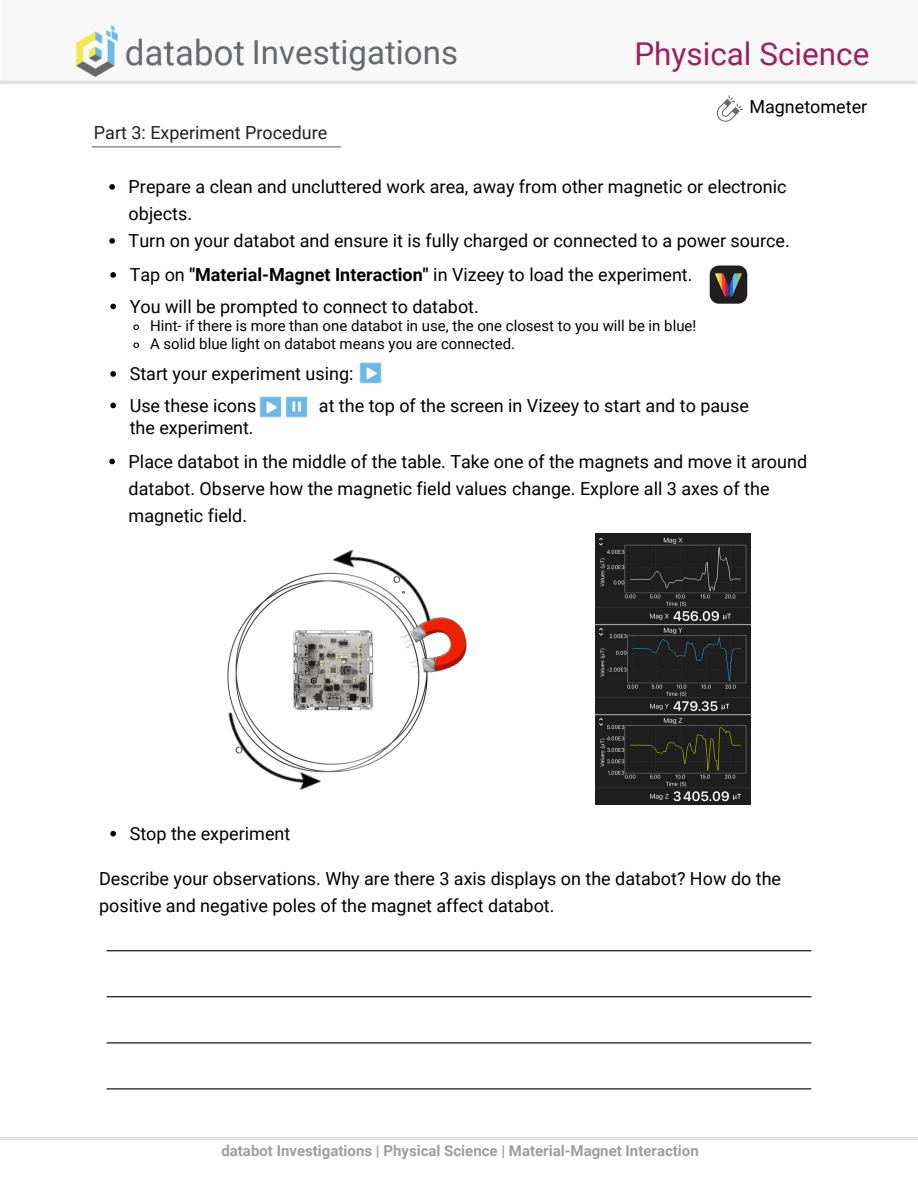
<style>
.page{position:relative;width:918px;height:1188px;background:#fff}
.page>*{position:absolute;margin:0;border:0;box-sizing:border-box;transform-origin:0 0}
.t1{font:33px "Roboto";color:#68696c}
.t2{font:31.5px "Roboto";color:#9e1f63}
.t3{font:18px/27px "Roboto";color:#000}
.t4{font:18px "Roboto";color:#231f20}
.t5{font:15px "Roboto";color:#000}
.t6{font:700 15px "Roboto";color:#9f9d9d}
.s1{font-weight:700}
</style>
<div class="page">
<hr style="left:92px;top:146px;width:249px;height:1px;background:#68696c">
<hr style="left:0;top:1137px;width:918px;height:3px;background:#e1e1e1">
<div style="left:2px;top:0;width:916px;height:84px;background:#f8f8f8"></div>
<img style="left:76px;top:25px;width:168px;height:52px">
<hr style="left:0;top:81px;width:915px;height:3px;background:#e1e1e1">
<svg style="left:110px;top:272px;width:6px;height:6px"></svg>
<svg style="left:110px;top:304px;width:6px;height:5px"></svg>
<svg style="left:133px;top:324px;width:6px;height:7px"></svg>
<svg style="left:133px;top:342px;width:6px;height:7px"></svg>
<svg style="left:110px;top:371px;width:6px;height:6px"></svg>
<svg style="left:110px;top:403px;width:6px;height:5px"></svg>
<img style="left:359px;top:362px;width:23px;height:22px">
<img style="left:259px;top:396px;width:49px;height:22px">
<img style="left:709px;top:265px;width:39px;height:39px">
<img style="left:227px;top:574px;width:201px;height:198px">
<img style="left:291px;top:629px;width:84px;height:88px">
<img style="left:396px;top:617px;width:71px;height:63px">
<img style="left:312px;top:549px;width:134px;height:80px">
<img style="left:227px;top:703px;width:118px;height:87px">
<img style="left:595px;top:533px;width:155px;height:271px">
<svg style="left:109px;top:184px;width:6px;height:6px"></svg>
<svg style="left:109px;top:238px;width:6px;height:6px"></svg>
<svg style="left:109px;top:459px;width:6px;height:5px"></svg>
<svg style="left:110px;top:831px;width:6px;height:5px"></svg>
<hr style="left:107px;top:950px;width:704px;height:1px;background:#000">
<hr style="left:107px;top:996px;width:704px;height:1px;background:#000">
<hr style="left:107px;top:1042px;width:704px;height:1px;background:#000">
<hr style="left:107px;top:1088px;width:704px;height:1px;background:#000">
<svg style="left:716px;top:95px;width:27px;height:27px"></svg>
<p class="t1" style="left:252px;top:33px;width:208px">Investigations</p>
<p class="t4" style="left:94px;top:123px;width:235px">Part 3: Experiment Procedure</p>
<p class="t2" style="left:634px;top:35px;width:236px">Physical Science</p>
<p class="t3" style="left:749px;top:94px;width:119px">Magnetometer</p>
<p class="t3" style="left:129px;top:173px;width:659px">Prepare a clean and uncluttered work area, away from other magnetic or electronic objects.</p>
<p class="t3" style="left:129px;top:227px;width:663px">Turn on your databot and ensure it is fully charged or connected to a power source.</p>
<p class="t3" style="left:130px;top:261px;width:564px">Tap on <span class="s1">"Material-Magnet Interaction"</span> in Vizeey to load the experiment.</p>
<h1 class="t3" style="left:130px;top:293px;width:351px">You will be prompted to connect to databot.</h1>
<h2 class="t5" style="left:150px;top:317px;width:548px">Hint- if there is more than one databot in use, the one closest to you will be in blue!</h2>
<p class="t5" style="left:150px;top:335px;width:366px">A solid blue light on databot means you are connected.</p>
<p class="t3" style="left:130px;top:360px;width:225px">Start your experiment using:</p>
<h2 class="t3" style="left:130px;top:392px;width:128px">Use these icons</h2>
<h2 class="t3" style="left:319px;top:392px;width:432px">at the top of the screen in Vizeey to start and to pause</h2>
<h2 class="t3" style="left:130px;top:414px;width:126px">the experiment.</h2>
<p class="t3" style="left:129px;top:448px;width:680px">Place databot in the middle of the table. Take one of the magnets and move it around databot. Observe how the magnetic field values change. Explore all 3 axes of the magnetic field.</p>
<p class="t3" style="left:130px;top:820px;width:162px">Stop the experiment</p>
<p class="t3" style="left:99px;top:865px;width:684px">Describe your observations. Why are there 3 axis displays on the databot? How do the positive and negative poles of the magnet affect databot.</p>
<h1 class="t6" style="left:221px;top:1142px;width:479px">databot Investigations | Physical Science | Material-Magnet Interaction</h1>
</div>
